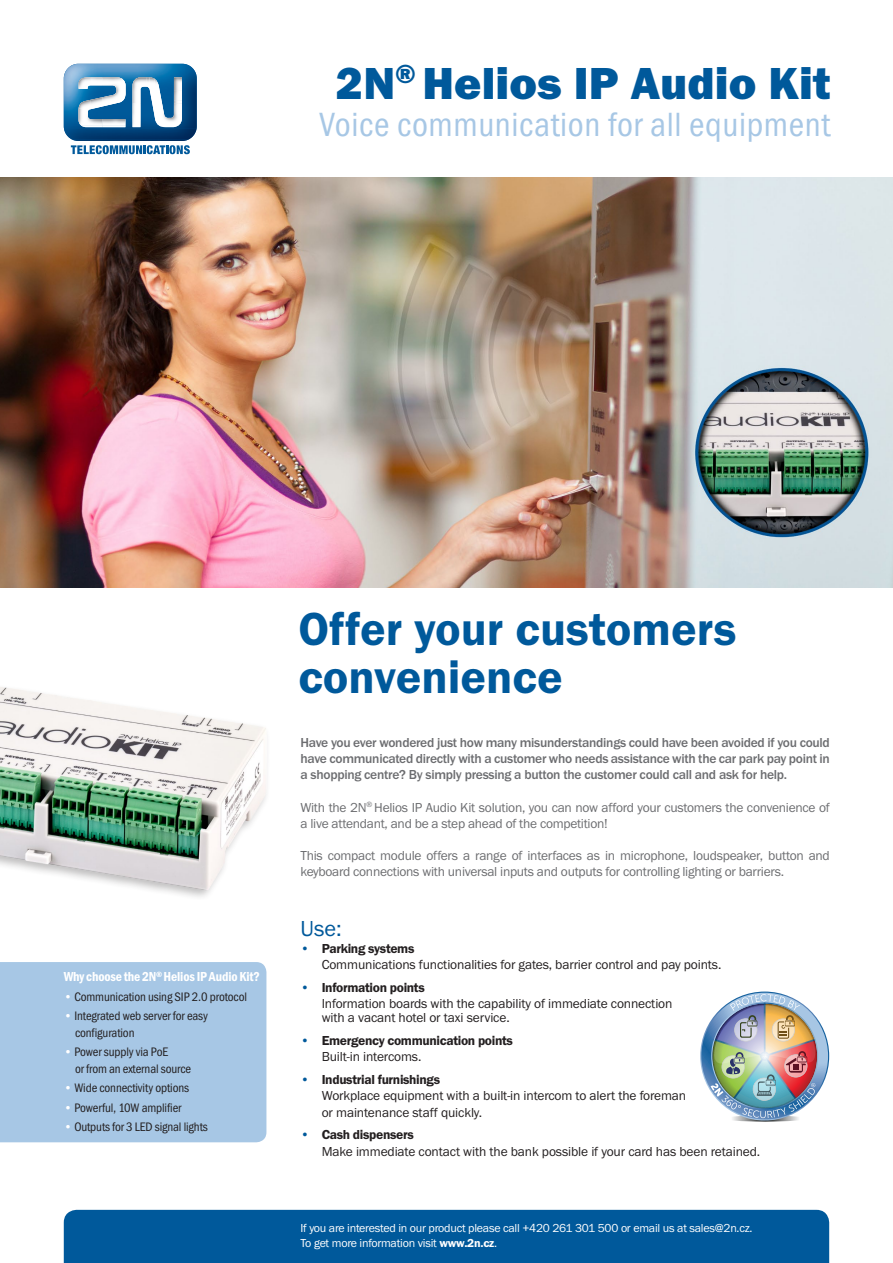
<style>
.page{position:relative;width:893px;height:1263px;background:#fff}
.page>*{position:absolute;margin:0;border:0;box-sizing:border-box;transform-origin:0 0}
.t1{font:600 48px/48px "Franklin Got Itc TEE";color:#00599b}
.t2{font:46.5px "Franklin Got Itc TEE Heav";letter-spacing:.005em;color:#00599b}
.t3{font:condensed 34.8px "Franklin Got Itc TEE";letter-spacing:.015em;color:#a7c7e5}
.t4{font:22.5px "Franklin Got Itc TEE";color:#00599b}
.t5{font:13.5px "Franklin Got Itc TEE";letter-spacing:-.01em;color:#231f20}
.t6{font:13.5px/16.2px "Franklin Got Itc TEE";letter-spacing:-.02em;color:#6c6d70}
.t7{font:500 13.5px/16.2px "Franklin Got Itc TEE";letter-spacing:-.02em;color:#6c6d70;text-align:justify}
.t8{font:600 13.5px "Franklin Got Itc TEE";letter-spacing:-.025em;color:#231f20}
.t9{font:600 condensed 13.5px "Franklin Got Itc TEE";letter-spacing:-.01em;color:#fff}
.t10{font:condensed 12.75px "Franklin Got Itc TEE";letter-spacing:-.01em;color:#231f20}
.t11{font:12px/14.4px "Franklin Got Itc TEE";letter-spacing:-.02em;color:#fff}
.s1{color:#fff}
.s2{color:#00599b}
.s3{font-weight:600}
</style>
<div class="page">
<img style="left:0;top:177px;width:893px;height:410px">
<div style="left:64px;top:1210px;width:765px;height:53px;background:#00599b"></div>
<svg style="left:71px;top:145px;width:119px;height:9px"></svg>
<img style="left:73px;top:140px;width:115px;height:1px">
<img style="left:64px;top:74px;width:133px;height:66px">
<img style="left:64px;top:64px;width:132px;height:64px">
<svg style="left:78px;top:77px;width:48px;height:50px"></svg>
<svg style="left:132px;top:77px;width:50px;height:50px"></svg>
<div style="left:0;top:962px;width:266px;height:180px;background:#a7c7e5"></div>
<img style="left:0;top:687px;width:267px;height:210px">
<svg style="left:701px;top:993px;width:127px;height:126px"></svg>
<img style="left:708px;top:994px;width:113px;height:127px">
<p class="t2" style="left:336px;top:56px;width:496px">2N<sup>®</sup> Helios IP Audio Kit</p>
<p class="t3" style="left:319px;top:105px;width:512px">Voice communication for all equipment</p>
<p class="t9" style="left:64px;top:969px;width:198px">Why choose the 2N<sup>®</sup> Helios IP Audio Kit?</p>
<p class="t10" style="left:64px;top:989px;width:185px"><span class="s1">•</span> Communication using SIP 2.0 protocol</p>
<p class="t10" style="left:64px;top:1009px;width:146px"><span class="s1">•</span> Integrated web server for easy</p>
<p class="t10" style="left:75px;top:1025px;width:61px">configuration</p>
<p class="t10" style="left:64px;top:1045px;width:106px"><span class="s1">•</span> Power supply via PoE</p>
<p class="t10" style="left:75px;top:1061px;width:118px">or from an external source</p>
<p class="t10" style="left:64px;top:1081px;width:127px"><span class="s1">•</span> Wide connectivity options</p>
<p class="t10" style="left:64px;top:1100px;width:119px"><span class="s1">•</span> Powerful, 10W amplifier</p>
<p class="t10" style="left:64px;top:1120px;width:146px"><span class="s1">•</span> Outputs for 3 LED signal lights</p>
<p class="t1" style="left:298px;top:606px;width:440px">Offer your customers convenience</p>
<p class="t7" style="left:300px;top:734px;width:531px">Have you ever wondered just how many misunderstandings could have been avoided if you could have communicated directly with a customer who needs assistance with the car park pay point in a shopping centre? By simply pressing a button the customer could call and ask for help.</p>
<p class="t6" style="left:300px;top:799px;width:531px">With the 2N<sup>®</sup> Helios IP Audio Kit solution, you can now afford your customers the convenience of a live attendant, and be a step ahead of the competition!</p>
<p class="t6" style="left:300px;top:848px;width:531px">This compact module offers a range of interfaces as in microphone, loudspeaker, button and keyboard connections with universal inputs and outputs for controlling lighting or barriers.</p>
<p class="t4" style="left:300px;top:916px;width:43px">Use:</p>
<p class="t8" style="left:300px;top:941px;width:115px"><span class="s2">•</span> Parking systems</p>
<p class="t5" style="left:322px;top:957px;width:401px">Communications functionalities for gates, barrier control and pay points.</p>
<p class="t8" style="left:300px;top:980px;width:126px"><span class="s2">•</span> Information points</p>
<p class="t5" style="left:322px;top:996px;width:352px">Information boards with the capability of immediate connection</p>
<p class="t5" style="left:322px;top:1010px;width:189px">with a vacant hotel or taxi service.</p>
<p class="t8" style="left:300px;top:1032px;width:214px"><span class="s2">•</span> Emergency communication points</p>
<p class="t5" style="left:322px;top:1049px;width:101px">Built-in intercoms.</p>
<p class="t8" style="left:300px;top:1071px;width:141px"><span class="s2">•</span> Industrial furnishings</p>
<p class="t5" style="left:322px;top:1088px;width:366px">Workplace equipment with a built-in intercom to alert the foreman</p>
<p class="t5" style="left:322px;top:1104px;width:162px">or maintenance staff quickly.</p>
<p class="t8" style="left:300px;top:1127px;width:115px"><span class="s2">•</span> Cash dispensers</p>
<p class="t5" style="left:322px;top:1143px;width:440px">Make immediate contact with the bank possible if your card has been retained.</p>
<p class="t11" style="left:300px;top:1221px;width:454px">If you are interested in our product please call +420 261 301 500 or email us at sales@2n.cz.<br>To get more information visit <span class="s3">www.2n.cz</span>.</p>
</div>
